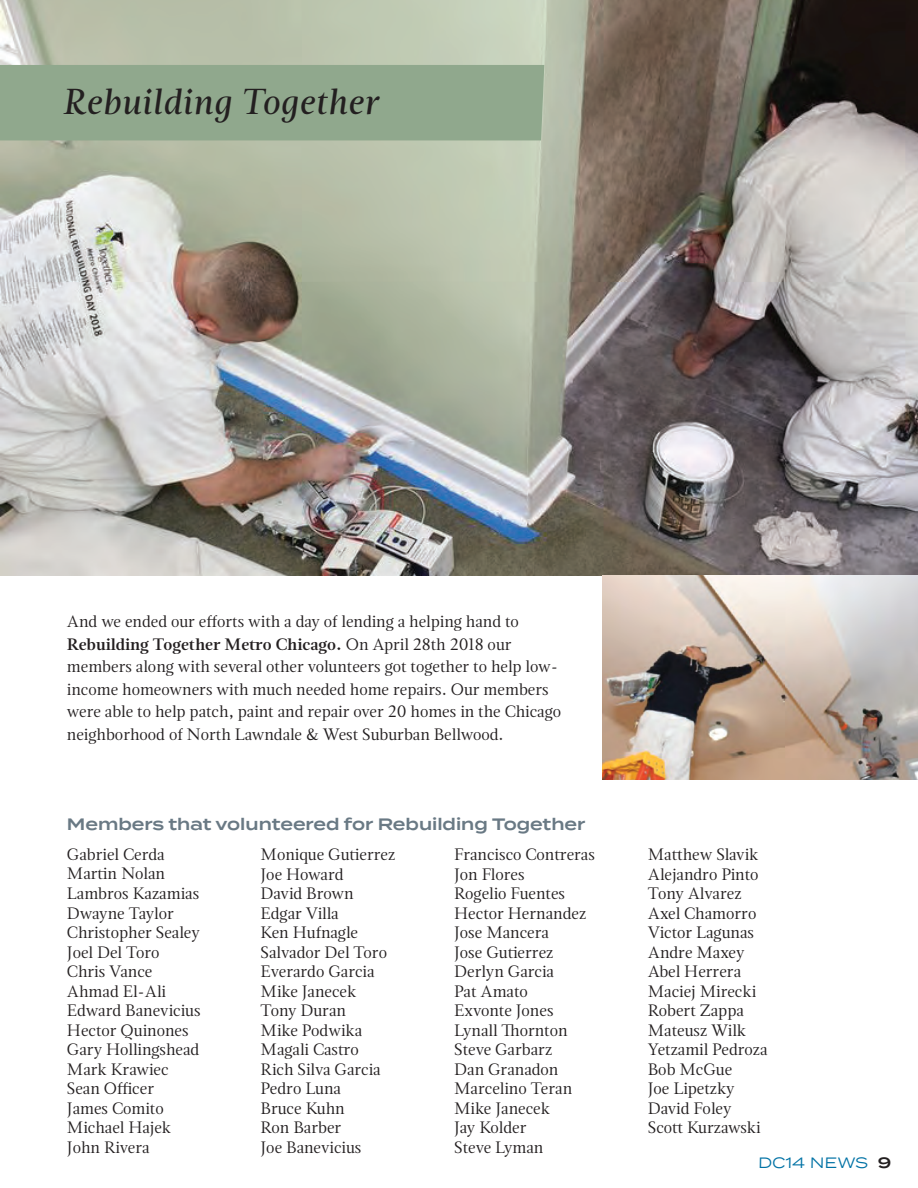
<style>
.page{position:relative;width:918px;height:1188px;background:#fff}
.page>*{position:absolute;margin:0;border:0;box-sizing:border-box;transform-origin:0 0}
.t1{font:italic 500 36px "Magneta";letter-spacing:.03em;color:#231f20}
.t2{font:16.5px/19.5px "Magneta";color:#231f20}
.t3{font:600 16.5px "Termina";color:#697984}
.t4{font:15px "Termina";color:#0072a5}
.s1{font-weight:600}
.s2{font-weight:600;color:#231f20}
</style>
<div class="page">
<img style="left:0;top:0;width:918px;height:575px">
<img style="left:603px;top:575px;width:315px;height:205px">
<div style="left:0;top:65px;width:544px;height:75px;background:#90a88d"></div>
<h1 class="t1" style="left:62px;top:77px;width:316px">Rebuilding Together</h1>
<p class="t2" style="left:67px;top:610px;width:496px;line-height:22.5px">And we ended our efforts with a day of lending a helping hand to <span class="s1">Rebuilding Together Metro Chicago.</span> On April 28th 2018 our members along with several other volunteers got together to help low&shy;income homeowners with much needed home repairs. Our members were able to help patch, paint and repair over 20 homes in the Chicago neighborhood of North Lawndale &amp; West Suburban Bellwood.</p>
<p class="t3" style="left:67px;top:812px;width:520px">Members that volunteered for Rebuilding Together</p>
<p class="t2" style="left:67px;top:844px;width:135px">Gabriel Cerda<br>Martin Nolan<br>Lambros Kazamias<br>Dwayne Taylor<br>Christopher Sealey<br>Joel Del Toro<br>Chris Vance<br>Ahmad El-Ali<br>Edward Banevicius<br>Hector Quinones<br>Gary Hollingshead<br>Mark Krawiec<br>Sean Officer<br>James Comito<br>Michael Hajek<br>John Rivera</p>
<p class="t2" style="left:261px;top:844px;width:136px">Monique Gutierrez<br>Joe Howard<br>David Brown<br>Edgar Villa<br>Ken Hufnagle<br>Salvador Del Toro<br>Everardo Garcia<br>Mike Janecek<br>Tony Duran<br>Mike Podwika<br>Magali Castro<br>Rich Silva Garcia<br>Pedro Luna<br>Bruce Kuhn<br>Ron Barber<br>Joe Banevicius</p>
<p class="t2" style="left:454px;top:844px;width:142px">Francisco Contreras<br>Jon Flores<br>Rogelio Fuentes<br>Hector Hernandez<br>Jose Mancera<br>Jose Gutierrez<br>Derlyn Garcia<br>Pat Amato<br>Exvonte Jones<br>Lynall Thornton<br>Steve Garbarz<br>Dan Granadon<br>Marcelino Teran<br>Mike Janecek<br>Jay Kolder<br>Steve Lyman</p>
<p class="t2" style="left:648px;top:844px;width:121px">Matthew Slavik<br>Alejandro Pinto<br>Tony Alvarez<br>Axel Chamorro<br>Victor Lagunas<br>Andre Maxey<br>Abel Herrera<br>Maciej Mirecki<br>Robert Zappa<br>Mateusz Wilk<br>Yetzamil Pedroza<br>Bob McGue<br>Joe Lipetzky<br>David Foley<br>Scott Kurzawski</p>
<p class="t4" style="left:758px;top:1152px;width:135px">DC14 NEWS <span class="s2">9</span></p>
</div>
